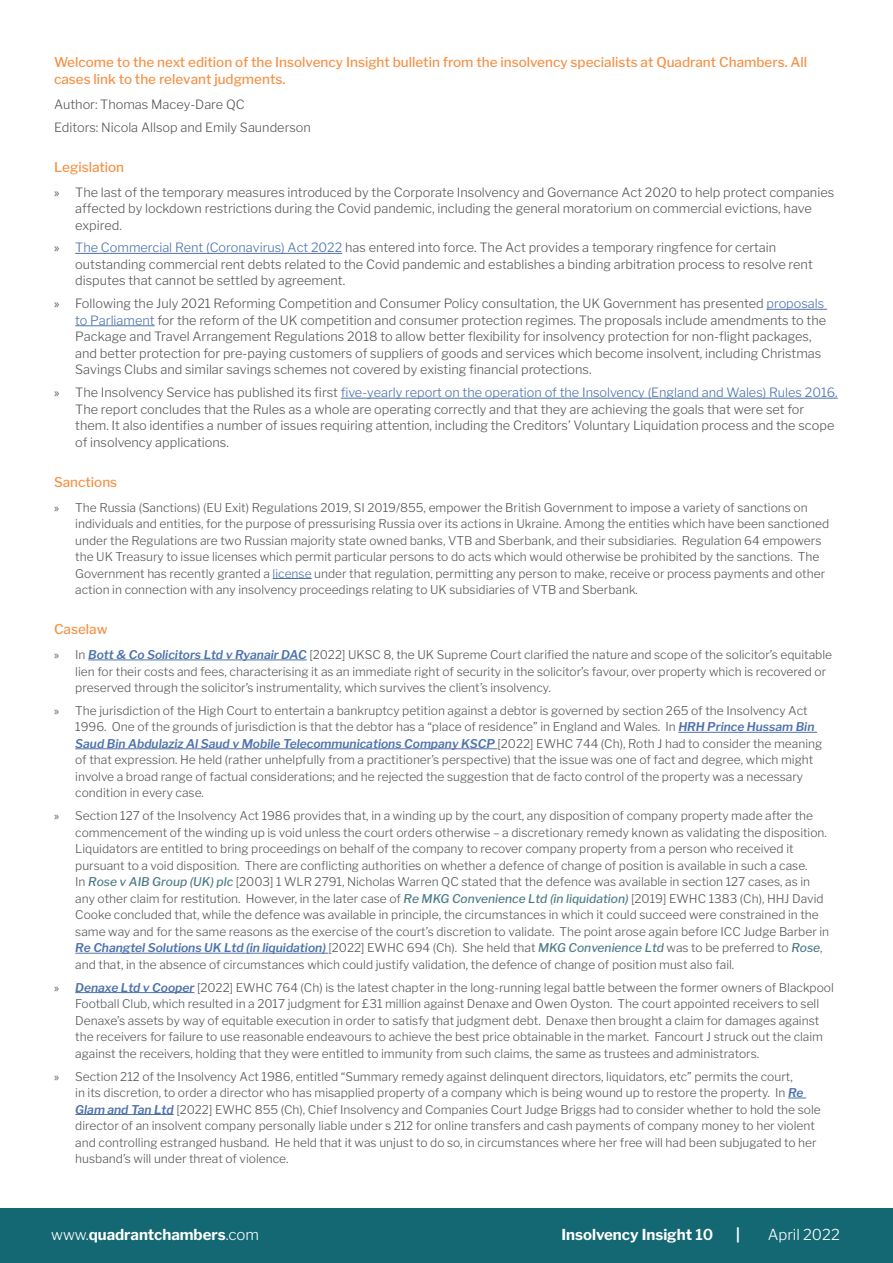
<style>
.page{position:relative;width:893px;height:1263px;background:#fff}
.page>*{position:absolute;margin:0;border:0;box-sizing:border-box;transform-origin:0 0}
.t1{font:700 15px "Libre Franklin";color:#fff}
.t2{font:300 15px "Libre Franklin";color:#fff}
.Sub_Head{font:500 13.5px/16.5px "Libre Franklin";color:#f69146}
.Body_-_articles{font:300 12.75px/16.5px "Libre Franklin";color:#57585a}
.t3{font:300 12px/16.5px "Libre Franklin";color:#57585a}
.s1{font-family:"Myriad Pro";font-weight:400}
.s2{color:#4d72ac}
.s3{font-weight:600;font-style:italic;color:#4d72ac}
.s4{font-weight:500;font-style:italic;color:#4c7c87}
.s5{font-weight:300}
.s6{font-weight:600}
</style>
<div class="page">
<div style="left:0;top:1208px;width:893px;height:55px;background:#146873"></div>
<hr style="left:75px;top:253px;width:267px;height:1px;background:#4d72ac">
<hr style="left:766px;top:309px;width:61px;height:1px;background:#4d72ac">
<hr style="left:75px;top:325px;width:80px;height:1px;background:#4d72ac">
<hr style="left:341px;top:398px;width:497px;height:1px;background:#4d72ac">
<hr style="left:273px;top:578px;width:39px;height:1px;background:#4d72ac">
<hr style="left:88px;top:660px;width:219px;height:1px;background:#4d72ac">
<hr style="left:678px;top:732px;width:139px;height:1px;background:#4d72ac">
<hr style="left:75px;top:748px;width:422px;height:1px;background:#4d72ac">
<hr style="left:75px;top:953px;width:253px;height:1px;background:#4d72ac">
<hr style="left:75px;top:992px;width:119px;height:1px;background:#4d72ac">
<svg style="left:788px;top:1098px;width:18px;height:1px"></svg>
<hr style="left:75px;top:1114px;width:99px;height:1px;background:#4d72ac">
<p class="Sub_Head" style="left:54px;top:54px;width:755px">Welcome to the next edition of the Insolvency Insight bulletin from the insolvency specialists at Quadrant Chambers. All cases link to the relevant judgments.</p>
<p class="Body_-_articles" style="left:54px;top:96px;width:192px">Author: Thomas Macey-Dare QC</p>
<p class="Body_-_articles" style="left:54px;top:119px;width:258px">Editors: Nicola Allsop and Emily Saunderson</p>
<p class="Sub_Head" style="left:54px;top:158px;width:72px">Legislation</p>
<p class="Body_-_articles" style="left:75px;top:184px;width:760px;text-indent:-21px"><span class="s1">»</span> The last of the temporary measures introduced by the Corporate Insolvency and Governance Act 2020 to help protect companies affected by lockdown restrictions during the Covid pandemic, including the general moratorium on commercial evictions, have expired.</p>
<p class="Body_-_articles" style="left:75px;top:240px;width:739px;text-indent:-21px"><span class="s1">»</span> <span class="s2">The Commercial Rent (Coronavirus) Act 2022</span> has entered into force. The Act provides a temporary ringfence for certain outstanding commercial rent debts related to the Covid pandemic and establishes a binding arbitration process to resolve rent disputes that cannot be settled by agreement.</p>
<p class="Body_-_articles" style="left:75px;top:295px;width:752px;text-indent:-21px"><span class="s1">»</span> Following the July 2021 Reforming Competition and Consumer Policy consultation, the UK Government has presented <span class="s2">proposals to Parliament</span> for the reform of the UK competition and consumer protection regimes. The proposals include amendments to the Package and Travel Arrangement Regulations 2018 to allow better flexibility for insolvency protection for non-flight packages, and better protection for pre-paying customers of suppliers of goods and services which become insolvent, including Christmas Savings Clubs and similar savings schemes not covered by existing financial protections.</p>
<p class="Body_-_articles" style="left:75px;top:384px;width:764px;text-indent:-21px"><span class="s1">»</span> The Insolvency Service has published its first <span class="s2">five-yearly report on the operation of the Insolvency (England and Wales) Rules 2016.<br></span>The report concludes that the Rules as a whole are operating correctly and that they are achieving the goals that were set for them. It also identifies a number of issues requiring attention, including the Creditors’ Voluntary Liquidation process and the scope of insolvency applications.</p>
<p class="Sub_Head" style="left:54px;top:473px;width:65px">Sanctions</p>
<p class="t3" style="left:75px;top:499px;width:756px;text-indent:-21px"><span class="s1">»</span> The Russia (Sanctions) (EU Exit) Regulations 2019, SI 2019/855, empower the British Government to impose a variety of sanctions on individuals and entities, for the purpose of pressurising Russia over its actions in Ukraine. Among the entities which have been sanctioned under the Regulations are two Russian majority state owned banks, VTB and Sberbank, and their subsidiaries. Regulation 64 empowers the UK Treasury to issue licenses which permit particular persons to do acts which would otherwise be prohibited by the sanctions. The Government has recently granted a <span class="s2">license</span> under that regulation, permitting any person to make, receive or process payments and other action in connection with any insolvency proceedings relating to UK subsidiaries of VTB and Sberbank.</p>
<p class="Sub_Head" style="left:54px;top:621px;width:55px">Caselaw</p>
<p class="t3" style="left:75px;top:646px;width:758px;text-indent:-21px"><span class="s1">»</span> In <span class="s3">Bott &amp; Co Solicitors Ltd v Ryanair DAC</span> [2022] UKSC 8, the UK Supreme Court clarified the nature and scope of the solicitor’s equitable lien for their costs and fees, characterising it as an immediate right of security in the solicitor’s favour, over property which is recovered or preserved through the solicitor’s instrumentality, which survives the client’s insolvency.</p>
<p class="t3" style="left:75px;top:702px;width:748px;text-indent:-21px"><span class="s1">»</span> The jurisdiction of the High Court to entertain a bankruptcy petition against a debtor is governed by section 265 of the Insolvency Act 1996. One of the grounds of jurisdiction is that the debtor has a “place of residence” in England and Wales. In <span class="s3">HRH Prince Hussam Bin Saud Bin Abdulaziz Al Saud v Mobile Telecommunications Company KSCP</span> [2022] EWHC 744 (Ch), Roth J had to consider the meaning of that expression. He held (rather unhelpfully from a practitioner’s perspective) that the issue was one of fact and degree, which might involve a broad range of factual considerations; and he rejected the suggestion that de facto control of the property was a necessary condition in every case.</p>
<p class="t3" style="left:75px;top:808px;width:755px;text-indent:-21px"><span class="s1">»</span> Section 127 of the Insolvency Act 1986 provides that, in a winding up by the court, any disposition of company property made after the commencement of the winding up is void unless the court orders otherwise – a discretionary remedy known as validating the disposition.<br>Liquidators are entitled to bring proceedings on behalf of the company to recover company property from a person who received it pursuant to a void disposition. There are conflicting authorities on whether a defence of change of position is available in such a case.<br>In <span class="s4">Rose v AIB Group (UK) plc</span> [2003] 1 WLR 2791, Nicholas Warren QC stated that the defence was available in section 127 cases, as in any other claim for restitution. However, in the later case of <span class="s4">Re MKG Convenience Ltd (in liquidation)</span> [2019] EWHC 1383 (Ch), HHJ David Cooke concluded that, while the defence was available in principle, the circumstances in which it could succeed were constrained in the same way and for the same reasons as the exercise of the court’s discretion to validate. The point arose again before ICC Judge Barber in <span class="s3">Re Changtel Solutions UK Ltd (in liquidation)</span> [2022] EWHC 694 (Ch). She held that <span class="s4">MKG Convenience Ltd</span> was to be preferred to <span class="s4">Rose</span>, and that, in the absence of circumstances which could justify validation, the defence of change of position must also fail.</p>
<p class="t3" style="left:75px;top:979px;width:760px;text-indent:-21px"><span class="s1">»</span> <span class="s3">Denaxe Ltd v Cooper</span> [2022] EWHC 764 (Ch) is the latest chapter in the long-running legal battle between the former owners of Blackpool Football Club, which resulted in a 2017 judgment for £31 million against Denaxe and Owen Oyston. The court appointed receivers to sell Denaxe’s assets by way of equitable execution in order to satisfy that judgment debt. Denaxe then brought a claim for damages against the receivers for failure to use reasonable endeavours to achieve the best price obtainable in the market. Fancourt J struck out the claim against the receivers, holding that they were entitled to immunity from such claims, the same as trustees and administrators.</p>
<p class="t3" style="left:75px;top:1068px;width:747px;text-indent:-21px"><span class="s1">»</span> Section 212 of the Insolvency Act 1986, entitled “Summary remedy against delinquent directors, liquidators, etc” permits the court,<br>in its discretion, to order a director who has misapplied property of a company which is being wound up to restore the property. In <span class="s3">Re Glam and Tan Ltd</span> [2022] EWHC 855 (Ch), Chief Insolvency and Companies Court Judge Briggs had to consider whether to hold the sole director of an insolvent company personally liable under s 212 for online transfers and cash payments of company money to her violent and controlling estranged husband. He held that it was unjust to do so, in circumstances where her free will had been subjugated to her husband’s will under threat of violence.</p>
<p class="t1" style="left:51px;top:1226px;width:209px"><span class="s5">www.</span>quadrantchambers<span class="s5">.com</span></p>
<p class="t1" style="left:561px;top:1226px;width:153px">Insolvency Insight <span class="s6">10</span></p>
<p class="t1" style="left:736px;top:1226px;width:5px">|</p>
<p class="t2" style="left:768px;top:1226px;width:74px">April 2022</p>
</div>
